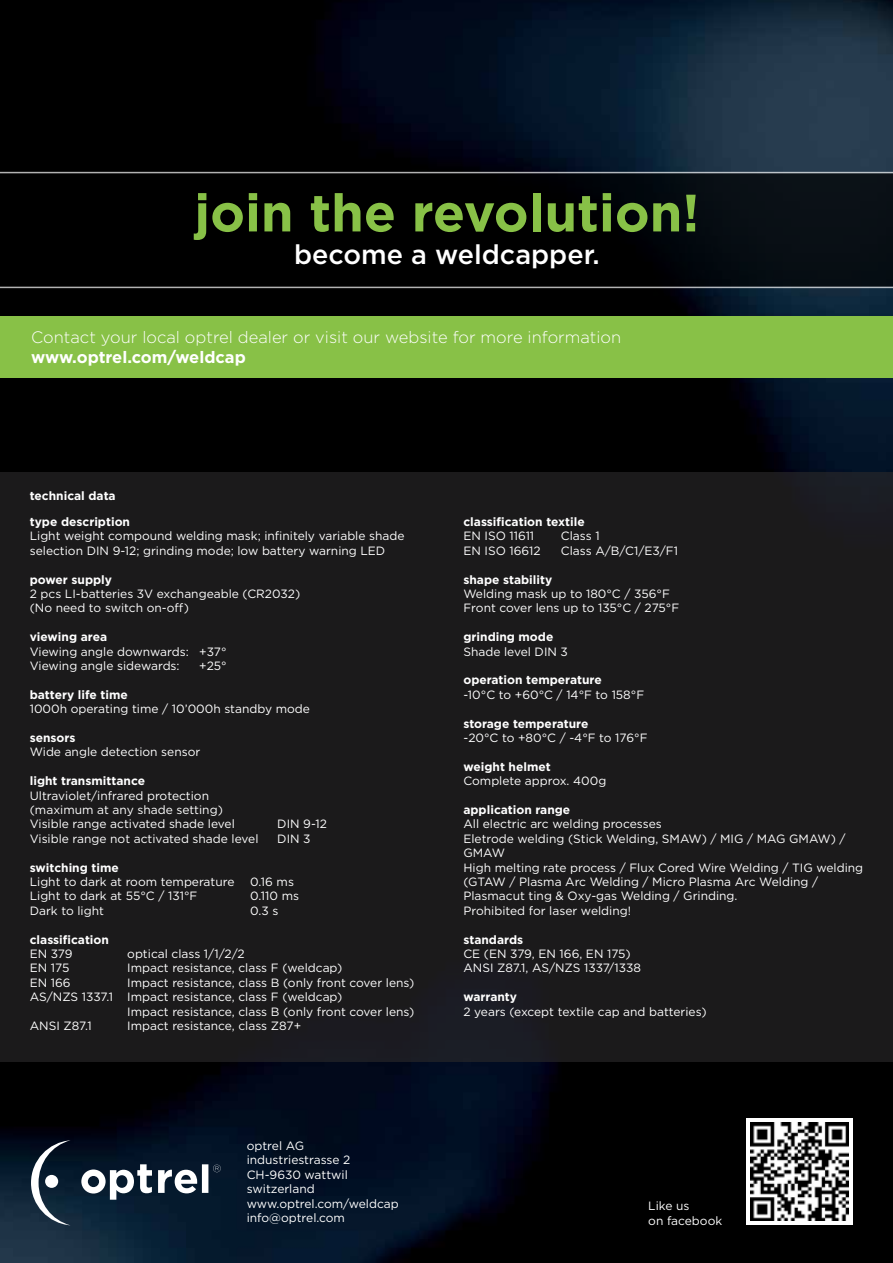
<style>
.page{position:relative;width:893px;height:1263px;background:#fff}
.page>*{position:absolute;margin:0;border:0;box-sizing:border-box;transform-origin:0 0}
.t1{font:700 52.5px "Gotham";color:#88c147}
.t2{font:500 27px "Gotham";color:#fff}
.t3{font:300 16.5px "Gotham";color:#fff}
.t4{font:700 16.5px "Gotham";color:#fff}
.t5{font:12px/14.4px "Gotham";color:#fff}
.t6{font:700 12px "Gotham";color:#fff}
</style>
<div class="page">
<img style="left:0;top:0;width:893px;height:1263px">
<svg style="left:81px;top:1164px;width:140px;height:36px"></svg>
<svg style="left:31px;top:1140px;width:40px;height:85px;background:#344453"></svg>
<div style="left:45px;top:1175px;width:13px;height:13px;background:#fff;border-radius:50%"></div>
<div style="left:746px;top:1118px;width:106px;height:107px;background:#fff"></div>
<img style="left:750px;top:1122px;width:98px;height:99px">
<svg style="left:0;top:172px;width:893px;height:116px;background:#050709"></svg>
<div style="left:0;top:317px;width:893px;height:61px;background:#88c147"></div>
<div style="left:0;top:472px;width:893px;height:590px;background:#1b1a1b"></div>
<h1 class="t1" style="left:194px;top:178px;width:507px">join the revolution!</h1>
<h2 class="t2" style="left:294px;top:237px;width:307px">become a weldcapper.</h2>
<h3 class="t3" style="left:31px;top:326px;width:592px">Contact your local optrel dealer or visit our website for more information</h3>
<h3 class="t4" style="left:31px;top:346px;width:216px">www.optrel.com/weldcap</h3>
<p class="t6" style="left:30px;top:488px;width:87px">technical data</p>
<p class="t6" style="left:30px;top:514px;width:102px">type description</p>
<p class="t5" style="left:30px;top:529px;width:376px">Light weight compound welding mask; infinitely variable shade selection DIN 9-12; grinding mode; low battery warning LED</p>
<p class="t6" style="left:30px;top:571px;width:84px">power supply</p>
<p class="t5" style="left:30px;top:586px;width:272px">2 pcs LI-batteries 3V exchangeable (CR2032) (No need to switch on-off)</p>
<p class="t6" style="left:30px;top:629px;width:79px">viewing area</p>
<p class="t5" style="left:30px;top:644px;width:198px">Viewing angle downwards: +37°<br>Viewing angle sidewards:</p>
<p class="t5" style="left:199px;top:658px;width:29px">+25°</p>
<p class="t6" style="left:30px;top:686px;width:100px">battery life time</p>
<p class="t5" style="left:30px;top:701px;width:282px">1000h operating time / 10’000h standby mode</p>
<p class="t6" style="left:30px;top:730px;width:47px">sensors</p>
<p class="t5" style="left:30px;top:745px;width:172px">Wide angle detection sensor</p>
<p class="t6" style="left:30px;top:773px;width:117px">light transmittance</p>
<p class="t5" style="left:30px;top:788px;width:207px">Ultraviolet/infrared protection (maximum at any shade setting)<br>Visible range activated shade level</p>
<p class="t5" style="left:277px;top:817px;width:51px">DIN 9-12</p>
<p class="t5" style="left:30px;top:831px;width:230px">Visible range not activated shade level</p>
<p class="t5" style="left:277px;top:831px;width:35px">DIN 3</p>
<p class="t6" style="left:30px;top:859px;width:91px">switching time</p>
<p class="t5" style="left:30px;top:874px;width:206px">Light to dark at room temperature</p>
<p class="t5" style="left:250px;top:874px;width:45px">0.16 ms</p>
<p class="t5" style="left:30px;top:889px;width:169px">Light to dark at 55°C / 131°F</p>
<p class="t5" style="left:250px;top:889px;width:50px">0.110 ms</p>
<p class="t5" style="left:30px;top:903px;width:76px">Dark to light</p>
<p class="t5" style="left:250px;top:903px;width:30px">0.3 s</p>
<p class="t6" style="left:30px;top:931px;width:81px">classification</p>
<p class="t5" style="left:30px;top:946px;width:44px">EN 379</p>
<p class="t5" style="left:127px;top:946px;width:119px">optical class 1/1/2/2</p>
<p class="t5" style="left:30px;top:961px;width:41px">EN 175</p>
<p class="t5" style="left:127px;top:961px;width:217px">Impact resistance, class F (weldcap)</p>
<p class="t5" style="left:30px;top:975px;width:42px">EN 166</p>
<p class="t5" style="left:127px;top:975px;width:289px">Impact resistance, class B (only front cover lens)</p>
<p class="t5" style="left:30px;top:989px;width:314px">AS/NZS 1337.1 Impact resistance, class F (weldcap)</p>
<p class="t5" style="left:127px;top:1004px;width:289px">Impact resistance, class B (only front cover lens)</p>
<p class="t5" style="left:30px;top:1018px;width:64px">ANSI Z87.1</p>
<p class="t5" style="left:127px;top:1018px;width:175px">Impact resistance, class Z87+</p>
<p class="t5" style="left:247px;top:1138px;width:154px">optrel AG industriestrasse 2<br>CH-9630 wattwil switzerland www.optrel.com/weldcap info@optrel.com</p>
<p class="t6" style="left:463px;top:514px;width:123px">classification textile</p>
<p class="t5" style="left:463px;top:529px;width:72px">EN ISO 11611</p>
<p class="t5" style="left:561px;top:529px;width:40px">Class 1</p>
<p class="t5" style="left:463px;top:543px;width:79px">EN ISO 16612</p>
<p class="t5" style="left:561px;top:543px;width:119px">Class A/B/C1/E3/F1</p>
<p class="t6" style="left:463px;top:571px;width:90px">shape stability</p>
<p class="t5" style="left:463px;top:586px;width:217px">Welding mask up to 180°C / 356°F<br>Front cover lens up to 135°C / 275°F</p>
<p class="t6" style="left:463px;top:629px;width:91px">grinding mode</p>
<p class="t5" style="left:463px;top:644px;width:106px">Shade level DIN 3</p>
<p class="t6" style="left:463px;top:672px;width:140px">operation temperature</p>
<p class="t5" style="left:463px;top:687px;width:182px">-10°C to +60°C / 14°F to 158°F</p>
<p class="t6" style="left:463px;top:715px;width:126px">storage temperature</p>
<p class="t5" style="left:463px;top:730px;width:186px">-20°C to +80°C / -4°F to 176°F</p>
<p class="t6" style="left:463px;top:758px;width:89px">weight helmet</p>
<p class="t5" style="left:463px;top:773px;width:144px">Complete approx. 400g</p>
<p class="t6" style="left:463px;top:802px;width:108px">application range</p>
<p class="t5" style="left:463px;top:817px;width:401px">All electric arc welding processes<br>Eletrode welding (Stick Welding, SMAW) / MIG / MAG GMAW) / GMAW<br>High melting rate process / Flux Cored Wire Welding / TIG welding (GTAW / Plasma Arc Welding / Micro Plasma Arc Welding / Plasmacut ting &amp; Oxy-gas Welding / Grinding.<br>Prohibited for laser welding!</p>
<p class="t6" style="left:463px;top:931px;width:61px">standards</p>
<p class="t5" style="left:463px;top:946px;width:179px">CE (EN 379, EN 166, EN 175)<br>ANSI Z87.1, AS/NZS 1337/1338</p>
<p class="t6" style="left:463px;top:989px;width:55px">warranty</p>
<p class="t5" style="left:463px;top:1004px;width:245px">2 years (except textile cap and batteries)</p>
<p class="t5" style="left:648px;top:1198px;width:75px">Like us<br>on facebook</p>
</div>
